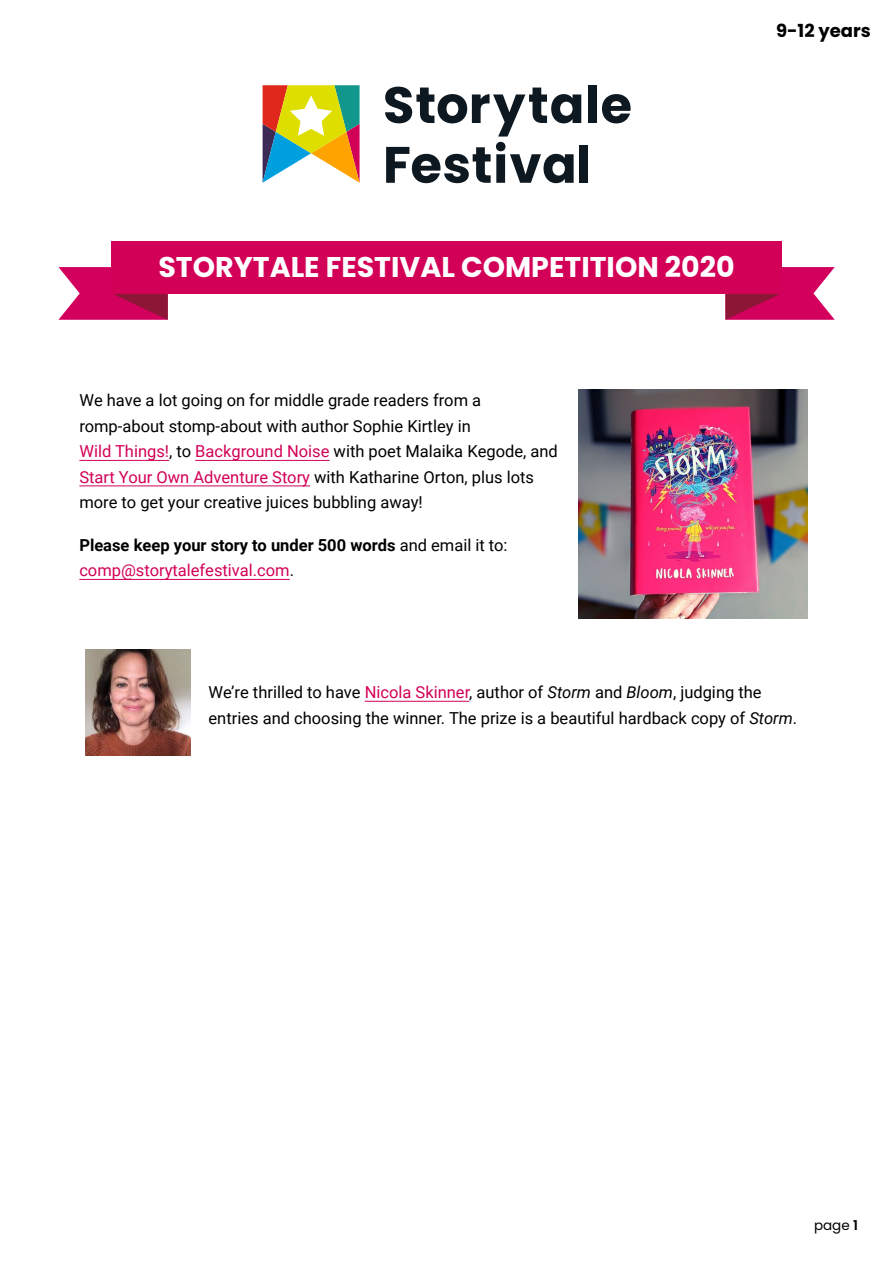
<style>
.page{position:relative;width:893px;height:1263px;background:#fff}
.page>*{position:absolute;margin:0;border:0;box-sizing:border-box;transform-origin:0 0}
.t1{font:700 28.5px "Poppins";color:#fff}
.t2{font:700 18px "Poppins";color:#000}
.t3{font:16.5px/25.5px "Roboto";color:#000}
.t4{font:700 16.5px/25.5px "Roboto";color:#000}
.t5{font:13.5px "Poppins";color:#000}
.s1{color:#d30057}
.s2{font-weight:400}
.s3{font-weight:400;color:#d30057}
.s4{font-style:italic}
.s5{font-weight:600}
</style>
<div class="page">
<svg style="left:58px;top:267px;width:110px;height:53px;background:#ce276e"></svg>
<svg style="left:725px;top:267px;width:110px;height:53px;background:#ce276e"></svg>
<div style="left:111px;top:241px;width:671px;height:52px;background:#d30057"></div>
<svg style="left:385px;top:87px;width:196px;height:50px"></svg>
<div style="left:588px;top:85px;width:8px;height:38px;background:#0e1821"></div>
<svg style="left:602px;top:94px;width:29px;height:29px"></svg>
<div style="left:579px;top:145px;width:9px;height:38px;background:#0e1821"></div>
<svg style="left:386px;top:147px;width:188px;height:36px"></svg>
<div style="left:496px;top:142px;width:9px;height:9px;background:#0e1821;border-radius:50%"></div>
<svg style="left:263px;top:85px;width:97px;height:98px"></svg>
<hr style="left:79px;top:460px;width:90px;height:1px;background:#d30057">
<hr style="left:195px;top:460px;width:135px;height:1px;background:#d30057">
<hr style="left:79px;top:486px;width:231px;height:1px;background:#d30057">
<hr style="left:79px;top:579px;width:211px;height:1px;background:#d30057">
<hr style="left:365px;top:701px;width:104px;height:1px;background:#d30057">
<img style="left:579px;top:389px;width:229px;height:229px">
<img style="left:85px;top:650px;width:106px;height:105px">
<p class="t2" style="left:776px;top:20px;width:96px">9-12 years</p>
<h1 class="t1" style="left:158px;top:250px;width:578px">STORYTALE FESTIVAL COMPETITION 2020</h1>
<p class="t3" style="left:79px;top:387px;width:480px">We have a lot going on for middle grade readers from a romp-about stomp-about with author Sophie Kirtley in<br><span class="s1">Wild Things!</span>, to <span class="s1">Background Noise</span> with poet Malaika Kegode, and <span class="s1">Start Your Own Adventure Story</span> with Katharine Orton, plus lots more to get your creative juices bubbling away!</p>
<p class="t4" style="left:79px;top:532px;width:430px">Please keep your story to under 500 words <span class="s2">and email it to: </span><span class="s3">comp@storytalefestival.com</span><span class="s2">.</span></p>
<p class="t3" style="left:208px;top:679px;width:590px">We’re thrilled to have <span class="s1">Nicola Skinner</span>, author of <span class="s4">Storm</span> and <span class="s4">Bloom</span>, judging the entries and choosing the winner. The prize is a beautiful hardback copy of <span class="s4">Storm</span>.</p>
<p class="t5" style="left:814px;top:1217px;width:45px">page <span class="s5">1</span></p>
</div>
